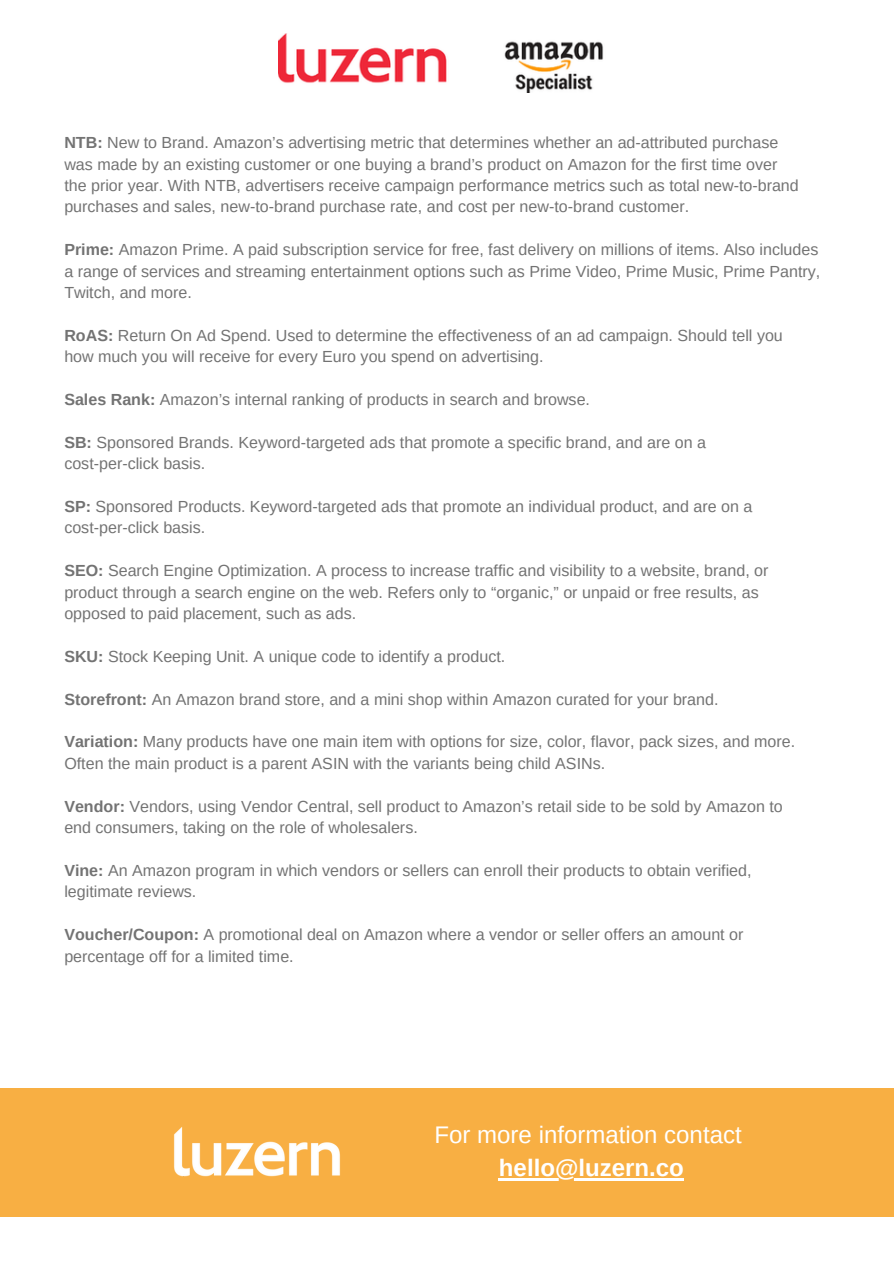
<style>
.page{position:relative;width:894px;height:1264px;background:#fff}
.page>*{position:absolute;margin:0;border:0;box-sizing:border-box;transform-origin:0 0}
.t1{font:24px "Arimo";color:#fff}
.t2{font:700 24px "Arimo";color:#fff}
.t3{font:16.05px/21.5px "Arimo";color:#737373}
.s1{font-weight:700}
</style>
<div class="page">
<img style="left:278px;top:33px;width:326px;height:60px">
<div style="left:0;top:1088px;width:893px;height:128px;background:#f8af43"></div>
<img style="left:174px;top:1127px;width:166px;height:50px">
<hr style="left:499px;top:1178px;width:184px;height:2px;background:#fff">
<p class="t3" style="left:64px;top:132px;width:715px"><span class="s1">NTB:</span> New to Brand. Amazon’s advertising metric that determines whether an ad-attributed purchase</p>
<p class="t3" style="left:64px;top:153px;width:714px">was made by an existing customer or one buying a brand’s product on Amazon for the first time over</p>
<p class="t3" style="left:64px;top:175px;width:735px">the prior year. With NTB, advertisers receive campaign performance metrics such as total new-to-brand purchases and sales, new-to-brand purchase rate, and cost per new-to-brand customer.</p>
<p class="t3" style="left:64px;top:239px;width:757px;text-align:justify"><span class="s1">Prime:</span> Amazon Prime. A paid subscription service for free, fast delivery on millions of items. Also includes a range of services and streaming entertainment options such as Prime Video, Prime Music, Prime Pantry, Twitch, and more.</p>
<p class="t3" style="left:64px;top:324px;width:719px"><span class="s1">RoAS:</span> Return On Ad Spend. Used to determine the effectiveness of an ad campaign. Should tell you</p>
<p class="t3" style="left:64px;top:346px;width:480px">how much you will receive for every Euro you spend on advertising.</p>
<p class="t3" style="left:64px;top:389px;width:527px"><span class="s1">Sales Rank:</span> Amazon’s internal ranking of products in search and browse.</p>
<p class="t3" style="left:64px;top:431px;width:643px"><span class="s1">SB:</span> Sponsored Brands. Keyword-targeted ads that promote a specific brand, and are on a</p>
<p class="t3" style="left:64px;top:453px;width:142px">cost-per-click basis.</p>
<p class="t3" style="left:64px;top:495px;width:689px"><span class="s1">SP:</span> Sponsored Products. Keyword-targeted ads that promote an individual product, and are on a</p>
<p class="t3" style="left:64px;top:517px;width:142px">cost-per-click basis.</p>
<p class="t3" style="left:64px;top:560px;width:705px"><span class="s1">SEO:</span> Search Engine Optimization. A process to increase traffic and visibility to a website, brand, or</p>
<p class="t3" style="left:64px;top:581px;width:695px">product through a search engine on the web. Refers only to “organic,” or unpaid or free results, as</p>
<p class="t3" style="left:64px;top:602px;width:293px">opposed to paid placement, such as ads.</p>
<p class="t3" style="left:64px;top:645px;width:442px"><span class="s1">SKU:</span> Stock Keeping Unit. A unique code to identify a product.</p>
<p class="t3" style="left:64px;top:688px;width:655px"><span class="s1">Storefront:</span> An Amazon brand store, and a mini shop within Amazon curated for your brand.</p>
<p class="t3" style="left:64px;top:731px;width:732px"><span class="s1">Variation:</span> Many products have one main item with options for size, color, flavor, pack sizes, and more.<br>Often the main product is a parent ASIN with the variants being child ASINs.</p>
<p class="t3" style="left:64px;top:795px;width:719px"><span class="s1">Vendor:</span> Vendors, using Vendor Central, sell product to Amazon’s retail side to be sold by Amazon to</p>
<p class="t3" style="left:64px;top:816px;width:355px">end consumers, taking on the role of wholesalers.</p>
<p class="t3" style="left:64px;top:859px;width:688px"><span class="s1">Vine:</span> An Amazon program in which vendors or sellers can enroll their products to obtain verified,</p>
<p class="t3" style="left:64px;top:881px;width:133px">legitimate reviews.</p>
<p class="t3" style="left:64px;top:923px;width:680px"><span class="s1">Voucher/Coupon:</span> A promotional deal on Amazon where a vendor or seller offers an amount or</p>
<p class="t3" style="left:64px;top:945px;width:231px">percentage off for a limited time.</p>
<p class="t1" style="left:434px;top:1121px;width:308px">For more information contact</p>
<p class="t2" style="left:499px;top:1154px;width:186px">hello@luzern.co</p>
</div>
